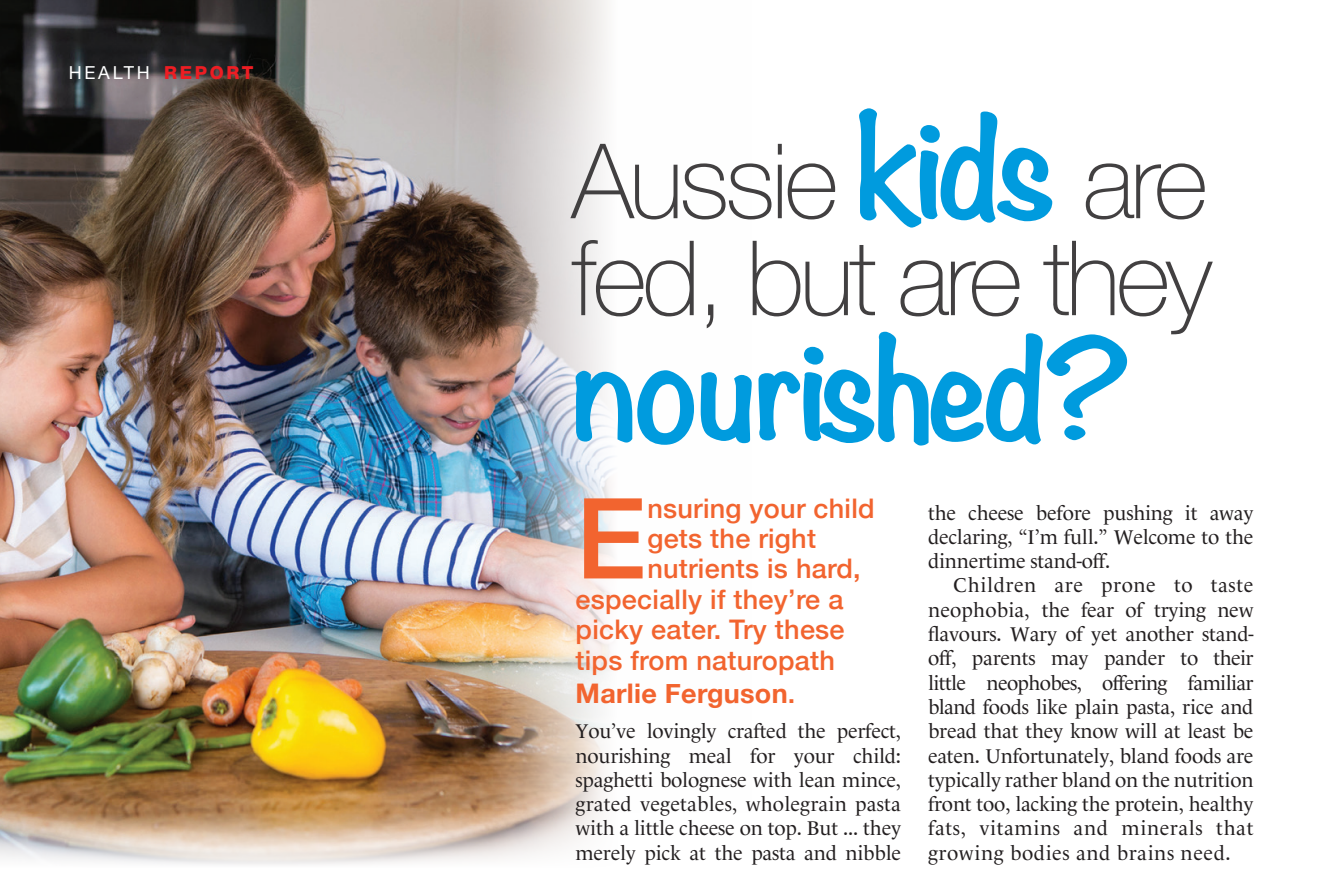
<style>
.page{position:relative;width:1321px;height:894px;background:#fff}
.page>*{position:absolute;margin:0;border:0;box-sizing:border-box;transform-origin:0 0}
.t1{font:700 126.9px "Noteworthy";letter-spacing:-.04em;color:#009bde}
.t2{font:500 112.05px "Helvetica Neue";color:#f2642f}
.t3{font:100 104.17px/97px "Helvetica Neue";letter-spacing:-.04em;color:#424041}
.t4{font:500 27px "Helvetica Neue";letter-spacing:.01em;color:#f2642f}
.t5{font:700 27px "Helvetica Neue";letter-spacing:.01em;color:#f2642f}
.t6{font:20.25px/24.3px "Le Monde Livre";letter-spacing:-.01em;color:#231f20;text-align:justify}
.t7{font:18px "Helvetica Neue";letter-spacing:.15em;color:#fff}
.s1{font-weight:800;color:#ee1d23}
.s2{font-family:"Noteworthy";font-weight:700;font-size:126.9px;color:#009bde}
.s3{font-weight:500}
</style>
<div class="page">
<img style="left:0;top:0;width:614px;height:865px">
<p class="t7" style="left:69px;top:62px;width:186px">HEALTH <span class="s1">REPORT</span></p>
<h3 class="t3" style="left:571px;top:128px;width:642px">Aussie <span class="s2">kids</span> are fed, but are they</h3>
<h1 class="t1" style="left:571px;top:276px;width:565px">nourished?</h1>
<h2 class="t2" style="left:575px;top:448px;width:72px">E</h2>
<h3 class="t4" style="left:647px;top:486px;width:229px">nsuring your child</h3>
<h3 class="t4" style="left:647px;top:517px;width:170px">gets the right</h3>
<h3 class="t4" style="left:647px;top:547px;width:215px">nutrients is hard,</h3>
<h3 class="t4" style="left:575px;top:577px;width:269px">especially if they’re a</h3>
<h3 class="t4" style="left:575px;top:608px;width:270px">picky eater. Try these</h3>
<h3 class="t4" style="left:575px;top:638px;width:261px">tips from naturopath</h3>
<h3 class="t5" style="left:575px;top:672px;width:221px">Marlie Ferguson<span class="s3">.</span></h3>
<p class="t6" style="left:575px;top:719px;width:327px">You’ve lovingly crafted the perfect, nourishing meal for your child: spaghetti bolognese with lean mince, grated vegetables, wholegrain pasta with a little cheese on top. But ... they merely pick at the pasta and nibble</p>
<p class="t6" style="left:928px;top:500px;width:327px">the cheese before pushing it away declaring, “I’m full.” Welcome to the dinnertime stand-off.</p>
<p class="t6" style="left:928px;top:573px;width:327px;text-indent:26px">Children are prone to taste neophobia, the fear of trying new flavours. Wary of yet another stand&shy;off, parents may pander to their little neophobes, offering familiar bland foods like plain pasta, rice and bread that they know will at least be eaten. Unfortunately, bland foods are typically rather bland on the nutrition front too, lacking the protein, healthy fats, vitamins and minerals that growing bodies and brains need.</p>
</div>
